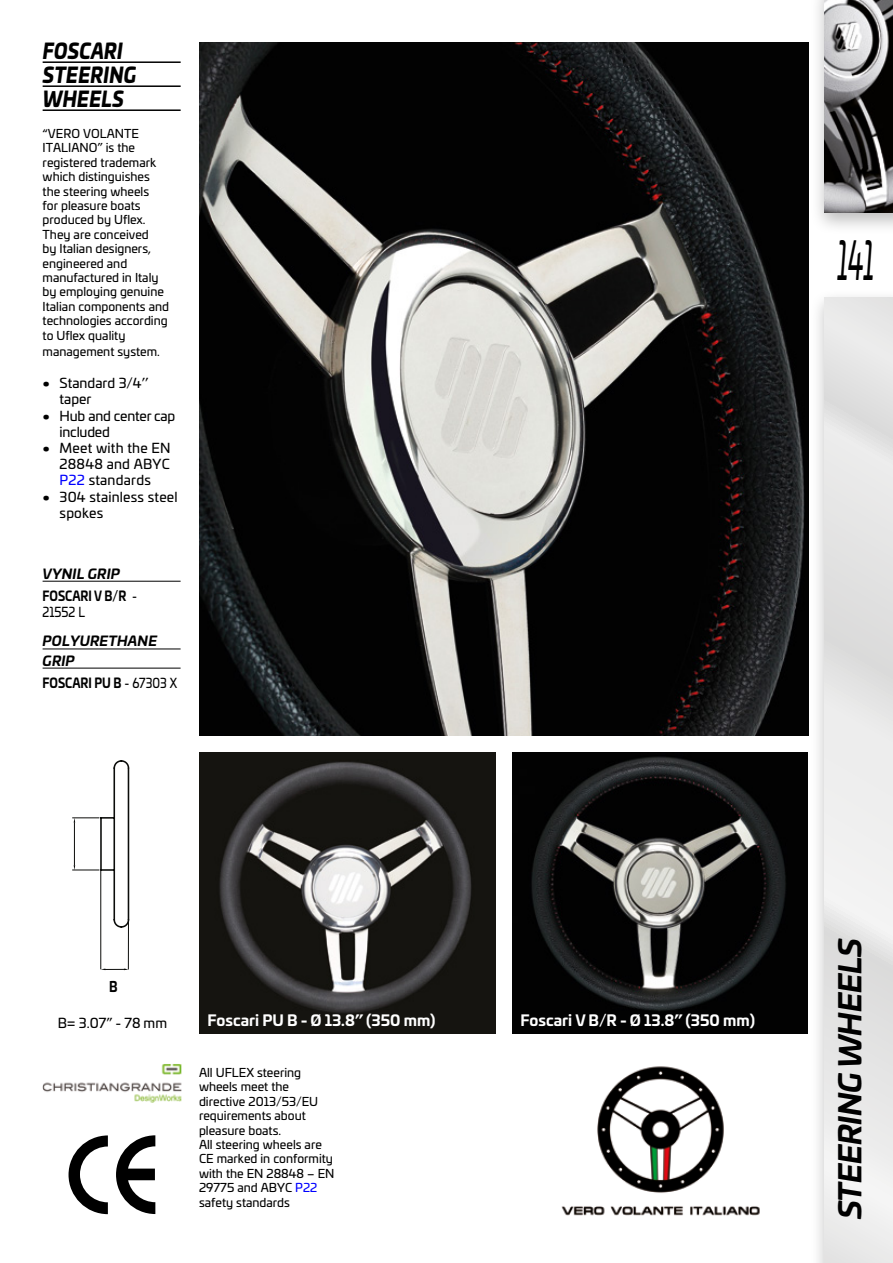
<style>
.page{position:relative;width:893px;height:1263px;background:#fff}
.page>*{position:absolute;margin:0;border:0;box-sizing:border-box;transform-origin:0 0}
.t1{font:italic 52.5px "Univia Pro";color:#000;scale:.46 1}
.t2{font:italic 700 30px "Univia Pro";letter-spacing:-.015em;color:#000}
.t3{font:italic 900 21px/24px "Univia Pro";letter-spacing:.02em;color:#000;scale:.85 1}
.t4{font:700 15px "Univia Pro";color:#fff}
.t5{font:700 14.25px "Univia Pro";color:#000;scale:.85 1}
.t6{font:13.5px/16.2px "Univia Pro";letter-spacing:.015em;color:#000}
.t7{font:700 13.5px/22.5px "Univia Pro";color:#000;scale:.85 1}
.t8{font:13.5px/16.2px "Univia Pro";letter-spacing:-.015em;color:#000}
.t9{font:italic 700 13.5px/19.2px "Univia Pro";letter-spacing:.01em;color:#000}
.t10{font:13.5px "Univia Pro";letter-spacing:.015em;color:#000;scale:.85 1}
.t11{font:12px/14.4px "Univia Pro";color:#000}
.s1{font-family:"Univia Pro Ultra"}
.s2{color:#00f}
.s3{font-style:italic}
.s4{font-weight:400}
</style>
<div class="page">
<div style="left:810px;top:289px;width:83px;height:974px;background:#000;opacity:.26"></div>
<div style="left:825px;top:298px;width:68px;height:965px;background:linear-gradient(to right,#e8e8e7,#e8e8e7)"></div>
<div style="left:810px;top:0;width:83px;height:235px;background:#000;opacity:.26"></div>
<img style="left:825px;top:0;width:68px;height:213px">
<svg style="left:69px;top:1135px;width:39px;height:79px"></svg>
<svg style="left:116px;top:1135px;width:39px;height:79px"></svg>
<img style="left:561px;top:1066px;width:199px;height:150px">
<img style="left:199px;top:753px;width:296px;height:280px">
<hr style="left:43px;top:61px;width:138px;height:2px;background:#000">
<hr style="left:43px;top:85px;width:138px;height:2px;background:#000">
<hr style="left:43px;top:109px;width:138px;height:2px;background:#000">
<hr style="left:43px;top:581px;width:138px;height:1px;background:#000">
<hr style="left:43px;top:648px;width:138px;height:1px;background:#000">
<hr style="left:43px;top:668px;width:138px;height:1px;background:#000">
<img style="left:512px;top:753px;width:296px;height:280px">
<img style="left:43px;top:1064px;width:138px;height:39px">
<img style="left:199px;top:43px;width:609px;height:693px">
<hr style="left:128px;top:920px;width:1px;height:49px;background:#0b0c0a">
<svg style="left:101px;top:968px;width:28px;height:2px"></svg>
<hr style="left:100px;top:870px;width:1px;height:99px;background:#0b0c0a">
<svg style="left:72px;top:760px;width:57px;height:168px"></svg>
<h3 class="t3" style="left:43px;top:38px;width:112px">FOSCARI<br>STEERING<br>WHEELS</h3>
<p class="t11" style="left:43px;top:126px;width:128px">“VERO VOLANTE<br>ITALIANO” is the registered trademark which distinguishes the steering wheels<br>for pleasure boats produced by Uflex.<br>They are conceived<br>by Italian designers, engineered and manufactured in Italy by employing genuine<br>Italian components and technologies according to Uflex quality</p>
<p class="t11" style="left:43px;top:343px;width:119px">management system.</p>
<p class="t6" style="left:60px;top:374px;width:90px;text-indent:-17px"><span class="s1">•</span> Standard 3/4’’ taper</p>
<p class="t8" style="left:60px;top:407px;width:117px;text-indent:-17px"><span class="s1">•</span> Hub and center cap included</p>
<p class="t6" style="left:60px;top:439px;width:113px;text-align:justify;text-indent:-17px"><span class="s1">•</span> Meet with the EN 28848 and ABYC <span class="s2">P22</span> standards</p>
<p class="t6" style="left:60px;top:488px;width:120px;text-indent:-17px"><span class="s1">•</span> 304 stainless steel spokes</p>
<p class="t7" style="left:43px;top:561px;width:113px"><span class="s3">VYNIL GRIP<br></span>FOSCARI V B/R <span class="s4">-</span></p>
<p class="t10" style="left:43px;top:602px;width:51px">21552 L</p>
<p class="t9" style="left:43px;top:631px;width:116px">POLYURETHANE<br>GRIP</p>
<p class="t7" style="left:43px;top:671px;width:160px">FOSCARI PU B <span class="s4">- 67303 X</span></p>
<h1 class="t1" style="left:837px;top:221px;width:81px">141</h1>
<p class="t5" style="left:109px;top:975px;width:11px">B</p>
<p class="t6" style="left:58px;top:1014px;width:111px">B= 3.07” - 78 mm</p>
<p class="t4" style="left:208px;top:1009px;width:230px">Foscari PU B - Ø 13.8” (350 mm)</p>
<p class="t4" style="left:520px;top:1009px;width:236px">Foscari V B/R - Ø 13.8” (350 mm)</p>
<p class="t11" style="left:199px;top:1065px;width:137px">All UFLEX steering wheels meet the directive 2013/53/EU requirements about pleasure boats.<br>All steering wheels are<br>CE marked in conformity with the EN 28848 – EN<br>29775 and ABYC <span class="s2">P22 </span>safety standards</p>
<h2 class="t2" style="left:826px;top:1219px;width:282px;rotate:-90deg">STEERING WHEELS</h2>
</div>
